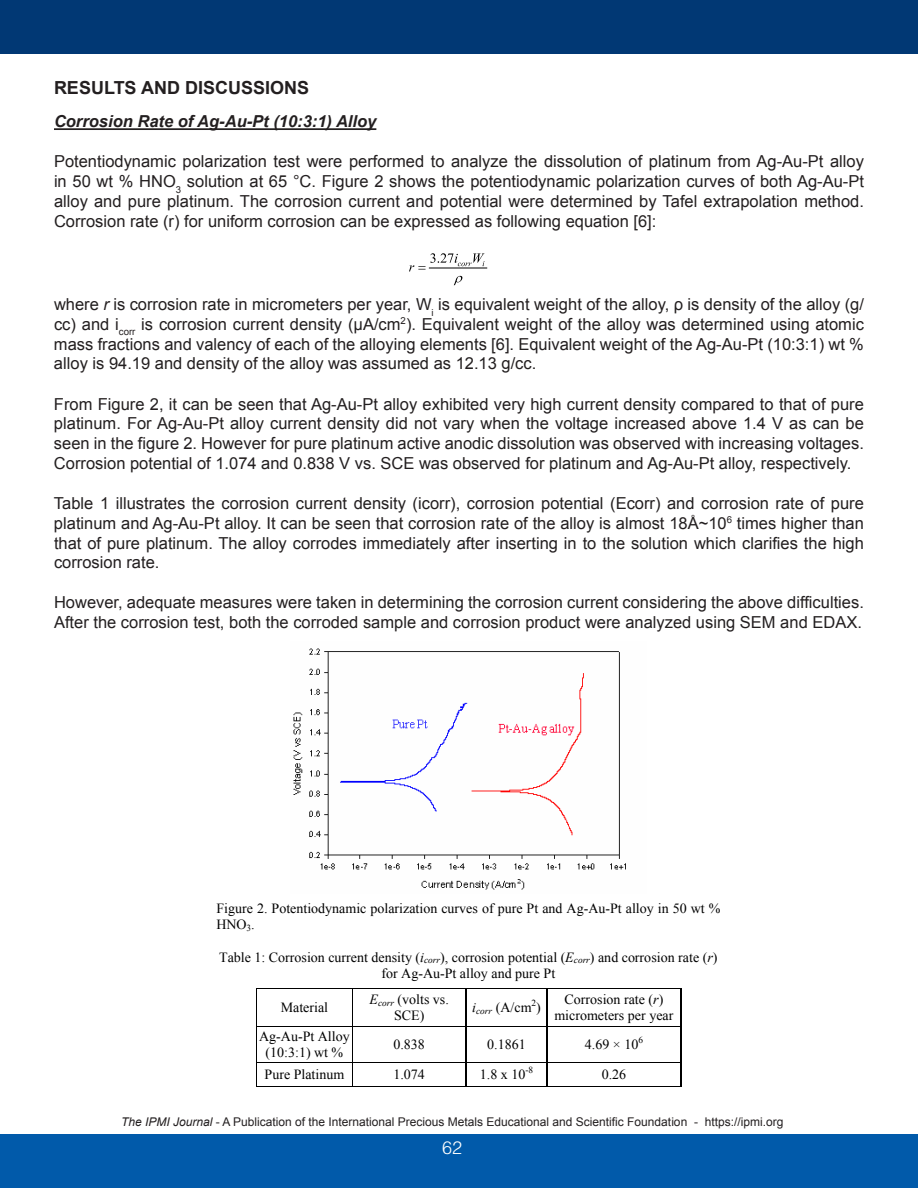
<style>
.page{position:relative;width:918px;height:1188px;background:#fff}
.page>*{position:absolute;margin:0;border:0;box-sizing:border-box;transform-origin:0 0}
.t1{font:700 18px "Arial";color:#231f20}
.t2{font:300 18px "Helvetica LT Std";color:#fff}
.t3{font:16.5px/19.8px "Arial";color:#231f20;text-align:justify}
.t4{font:italic 700 16.5px "Arial";color:#231f20}
.t5{font:13.95px/16px "Times New Roman";color:#000;text-align:center}
.t6{font:12px "Arial";color:#231f20}
.t7{font:9.3px "Times New Roman";color:#000}
.s1{font-style:italic}
</style>
<div class="page">
<div style="left:0;top:1134px;width:918px;height:54px;background:#015aaa"></div>
<div style="left:0;top:0;width:918px;height:54px;background:#013874"></div>
<hr style="left:54px;top:128px;width:322px;height:2px;background:#231f20">
<hr style="left:429px;top:268px;width:58px;height:1px;background:#000">
<svg style="left:409px;top:253px;width:76px;height:32px"></svg>
<img style="left:293px;top:648px;width:333px;height:242px">
<hr style="left:256px;top:988px;width:425px;height:1px;background:#000">
<hr style="left:257px;top:989px;width:95px;height:1px;background:#000">
<hr style="left:257px;top:1026px;width:95px;height:1px;background:#000">
<hr style="left:257px;top:989px;width:1px;height:37px;background:#000">
<hr style="left:256px;top:989px;width:1px;height:38px;background:#000">
<hr style="left:352px;top:989px;width:114px;height:1px;background:#000">
<hr style="left:352px;top:1026px;width:114px;height:1px;background:#000">
<hr style="left:352px;top:989px;width:1px;height:37px;background:#000">
<hr style="left:465px;top:989px;width:1px;height:37px;background:#000">
<hr style="left:466px;top:989px;width:81px;height:1px;background:#000">
<hr style="left:466px;top:1026px;width:81px;height:1px;background:#000">
<hr style="left:466px;top:989px;width:1px;height:37px;background:#000">
<hr style="left:546px;top:989px;width:1px;height:37px;background:#000">
<hr style="left:547px;top:989px;width:134px;height:1px;background:#000">
<hr style="left:547px;top:1026px;width:134px;height:1px;background:#000">
<hr style="left:547px;top:989px;width:1px;height:37px;background:#000">
<hr style="left:680px;top:989px;width:1px;height:37px;background:#000">
<hr style="left:681px;top:989px;width:1px;height:38px;background:#000">
<hr style="left:257px;top:1027px;width:95px;height:1px;background:#000">
<hr style="left:257px;top:1062px;width:95px;height:1px;background:#000">
<hr style="left:257px;top:1027px;width:1px;height:35px;background:#000">
<hr style="left:256px;top:1027px;width:1px;height:36px;background:#000">
<hr style="left:352px;top:1027px;width:114px;height:1px;background:#000">
<hr style="left:352px;top:1062px;width:114px;height:1px;background:#000">
<hr style="left:352px;top:1027px;width:1px;height:35px;background:#000">
<hr style="left:465px;top:1027px;width:1px;height:35px;background:#000">
<hr style="left:466px;top:1027px;width:81px;height:1px;background:#000">
<hr style="left:466px;top:1062px;width:81px;height:1px;background:#000">
<hr style="left:466px;top:1027px;width:1px;height:35px;background:#000">
<hr style="left:546px;top:1027px;width:1px;height:35px;background:#000">
<hr style="left:547px;top:1027px;width:134px;height:1px;background:#000">
<hr style="left:547px;top:1062px;width:134px;height:1px;background:#000">
<hr style="left:547px;top:1027px;width:1px;height:35px;background:#000">
<hr style="left:680px;top:1027px;width:1px;height:35px;background:#000">
<hr style="left:681px;top:1027px;width:1px;height:36px;background:#000">
<hr style="left:257px;top:1063px;width:95px;height:1px;background:#000">
<hr style="left:257px;top:1086px;width:95px;height:1px;background:#000">
<svg style="left:256px;top:1063px;width:2px;height:24px"></svg>
<hr style="left:256px;top:1087px;width:96px;height:1px;background:#000">
<hr style="left:352px;top:1063px;width:114px;height:1px;background:#000">
<hr style="left:352px;top:1086px;width:114px;height:1px;background:#000">
<svg style="left:352px;top:1064px;width:1px;height:22px"></svg>
<hr style="left:352px;top:1087px;width:114px;height:1px;background:#000">
<hr style="left:466px;top:1063px;width:81px;height:1px;background:#000">
<hr style="left:466px;top:1086px;width:81px;height:1px;background:#000">
<svg style="left:465px;top:1064px;width:2px;height:22px"></svg>
<hr style="left:466px;top:1087px;width:81px;height:1px;background:#000">
<hr style="left:547px;top:1063px;width:134px;height:1px;background:#000">
<hr style="left:547px;top:1086px;width:134px;height:1px;background:#000">
<svg style="left:546px;top:1064px;width:2px;height:22px"></svg>
<hr style="left:547px;top:1087px;width:134px;height:1px;background:#000">
<svg style="left:680px;top:1063px;width:2px;height:25px"></svg>
<p class="t1" style="left:54px;top:76px;width:257px">RESULTS AND DISCUSSIONS</p>
<p class="t4" style="left:54px;top:111px;width:324px">Corrosion Rate of Ag-Au-Pt (10:3:1) Alloy</p>
<p class="t3" style="left:54px;top:152px;width:811px">Potentiodynamic polarization test were performed to analyze the dissolution of platinum from Ag-Au-Pt alloy in 50 wt % HNO<sub>3</sub> solution at 65 °C. Figure 2 shows the potentiodynamic polarization curves of both Ag-Au-Pt alloy and pure platinum. The corrosion current and potential were determined by Tafel extrapolation method.<br>Corrosion rate (r) for uniform corrosion can be expressed as following equation [6]:</p>
<p class="t3" style="left:54px;top:295px;width:811px">where <span class="s1">r</span> is corrosion rate in micrometers per year, W<sub>i</sub> is equivalent weight of the alloy, ρ is density of the alloy (g/ cc) and i<sub>corr</sub> is corrosion current density (μA/cm<sup>2</sup>). Equivalent weight of the alloy was determined using atomic mass fractions and valency of each of the alloying elements [6]. Equivalent weight of the Ag-Au-Pt (10:3:1) wt % alloy is 94.19 and density of the alloy was assumed as 12.13 g/cc.</p>
<p class="t3" style="left:54px;top:394px;width:811px">From Figure 2, it can be seen that Ag-Au-Pt alloy exhibited very high current density compared to that of pure platinum. For Ag-Au-Pt alloy current density did not vary when the voltage increased above 1.4 V as can be seen in the figure 2. However for pure platinum active anodic dissolution was observed with increasing voltages.<br>Corrosion potential of 1.074 and 0.838 V vs. SCE was observed for platinum and Ag-Au-Pt alloy, respectively.</p>
<p class="t3" style="left:54px;top:493px;width:811px">Table 1 illustrates the corrosion current density (icorr), corrosion potential (Ecorr) and corrosion rate of pure platinum and Ag-Au-Pt alloy. It can be seen that corrosion rate of the alloy is almost 18Å~10<sup>6</sup> times higher than that of pure platinum. The alloy corrodes immediately after inserting in to the solution which clarifies the high corrosion rate.</p>
<p class="t3" style="left:54px;top:593px;width:811px">However, adequate measures were taken in determining the corrosion current considering the above difficulties.<br>After the corrosion test, both the corroded sample and corrosion product were analyzed using SEM and EDAX.</p>
<p class="t5" style="left:216px;top:502px;width:505px;text-align:justify">Table 1 illustrates the corrosion current density (<span class="s1">i</span><sub>corr</sub>), corrosion potential (<span class="s1">E</span><sub>corr</sub>) and corrosion rate of pure platinum and Ag-Au-Pt alloy. It can be seen that corrosion rate of the alloy is almost 18×10</p>
<p class="t7" style="left:365px;top:532px;width:6px">6</p>
<p class="t5" style="left:375px;top:534px;width:347px">times higher than that of pure platinum. The alloy corrodes</p>
<p class="t5" style="left:216px;top:599px;width:264px">product were analyzed using SEM and EDAX.</p>
<p class="t5" style="left:216px;top:900px;width:506px;text-align:left">Figure 2. Potentiodynamic polarization curves of pure Pt and Ag-Au-Pt alloy in 50 wt %<br>HNO<sub>3</sub>.</p>
<p class="t5" style="left:219px;top:949px;width:500px">Table 1: Corrosion current density (<span class="s1">i</span><sub>corr</sub>), corrosion potential (<span class="s1">E</span><sub>corr</sub>) and corrosion rate (<span class="s1">r</span>) for Ag-Au-Pt alloy and pure Pt</p>
<p class="t5" style="left:281px;top:999px;width:49px">Material</p>
<p class="t5" style="left:369px;top:991px;width:81px"><span class="s1">E</span><sub>corr</sub> (volts vs.<br>SCE)</p>
<p class="t5" style="left:472px;top:999px;width:70px"><span class="s1">i</span><sub>corr</sub> (A/cm )</p>
<p class="t7" style="left:531px;top:997px;width:6px">2</p>
<p class="t5" style="left:555px;top:991px;width:120px">Corrosion rate (<span class="s1">r</span>) micrometers per year</p>
<p class="t5" style="left:259px;top:1028px;width:92px">Ag-Au-Pt Alloy (10:3:1) wt %</p>
<p class="t5" style="left:393px;top:1036px;width:33px">0.838</p>
<p class="t5" style="left:487px;top:1036px;width:40px">0.1861</p>
<p class="t5" style="left:585px;top:1036px;width:55px">4.69 × 10</p>
<p class="t7" style="left:638px;top:1034px;width:6px">6</p>
<p class="t7" style="left:525px;top:1064px;width:9px">-8</p>
<p class="t5" style="left:265px;top:1067px;width:81px">Pure Platinum</p>
<p class="t5" style="left:393px;top:1067px;width:33px">1.074</p>
<p class="t5" style="left:480px;top:1067px;width:47px">1.8 x 10</p>
<p class="t5" style="left:602px;top:1067px;width:26px">0.26</p>
<p class="t6" style="left:121px;top:1114px;width:664px"><span class="s1">The IPMI Journal</span> - A Publication of the International Precious Metals Educational and Scientific Foundation - https://ipmi.org</p>
<p class="t2" style="left:442px;top:1137px;width:22px">62</p>
</div>
